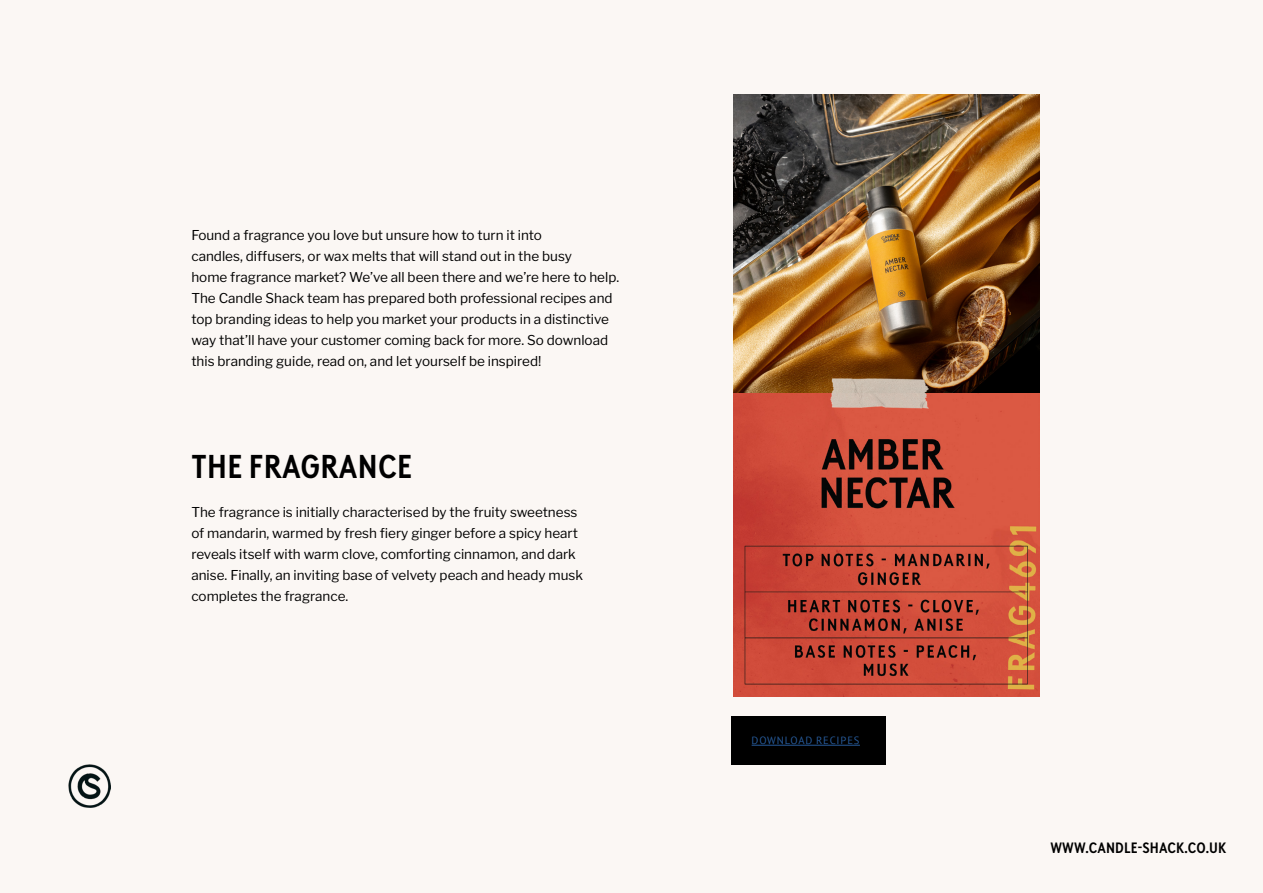
<style>
.page{position:relative;width:1263px;height:893px;background:#fbf7f4}
.page>*{position:absolute;margin:0;border:0;box-sizing:border-box;transform-origin:0 0}
.t1{font:700 33px "Brown Cond LL";letter-spacing:.01em;color:#000}
.t2{font:700 15px "Brown Cond LL";letter-spacing:.01em;color:#000}
.t3{font:13.5px/21px "Libre Franklin";color:#000}
.t4{font:10.5px "PT Sans";letter-spacing:.08em;color:#275b9b}
</style>
<div class="page">
<div style="left:731px;top:716px;width:155px;height:49px;background:#000"></div>
<img style="left:68px;top:765px;width:43px;height:42px">
<img style="left:733px;top:94px;width:306px;height:299px">
<hr style="left:752px;top:745px;width:108px;height:1px;background:#275b9b">
<img style="left:733px;top:393px;width:306px;height:304px">
<img style="left:831px;top:379px;width:97px;height:30px">
<p class="t3" style="left:191px;top:223px;width:429px">Found a fragrance you love but unsure how to turn it into<br>candles, diffusers, or wax melts that will stand out in the busy<br>home fragrance market? We’ve all been there and we’re here to help.<br>The Candle Shack team has prepared both professional recipes and top branding ideas to help you market your products in a distinctive way that’ll have your customer coming back for more. So download this branding guide, read on, and let yourself be inspired!</p>
<h1 class="t1" style="left:192px;top:441px;width:222px">THE FRAGRANCE</h1>
<p class="t3" style="left:191px;top:500px;width:393px">The fragrance is initially characterised by the fruity sweetness of mandarin, warmed by fresh fiery ginger before a spicy heart reveals itself with warm clove, comforting cinnamon, and dark anise. Finally, an inviting base of velvety peach and heady musk completes the fragrance.</p>
<p class="t4" style="left:752px;top:734px;width:109px">DOWNLOAD RECIPES</p>
<p class="t2" style="left:1050px;top:836px;width:177px">WWW.CANDLE-SHACK.CO.UK</p>
</div>
